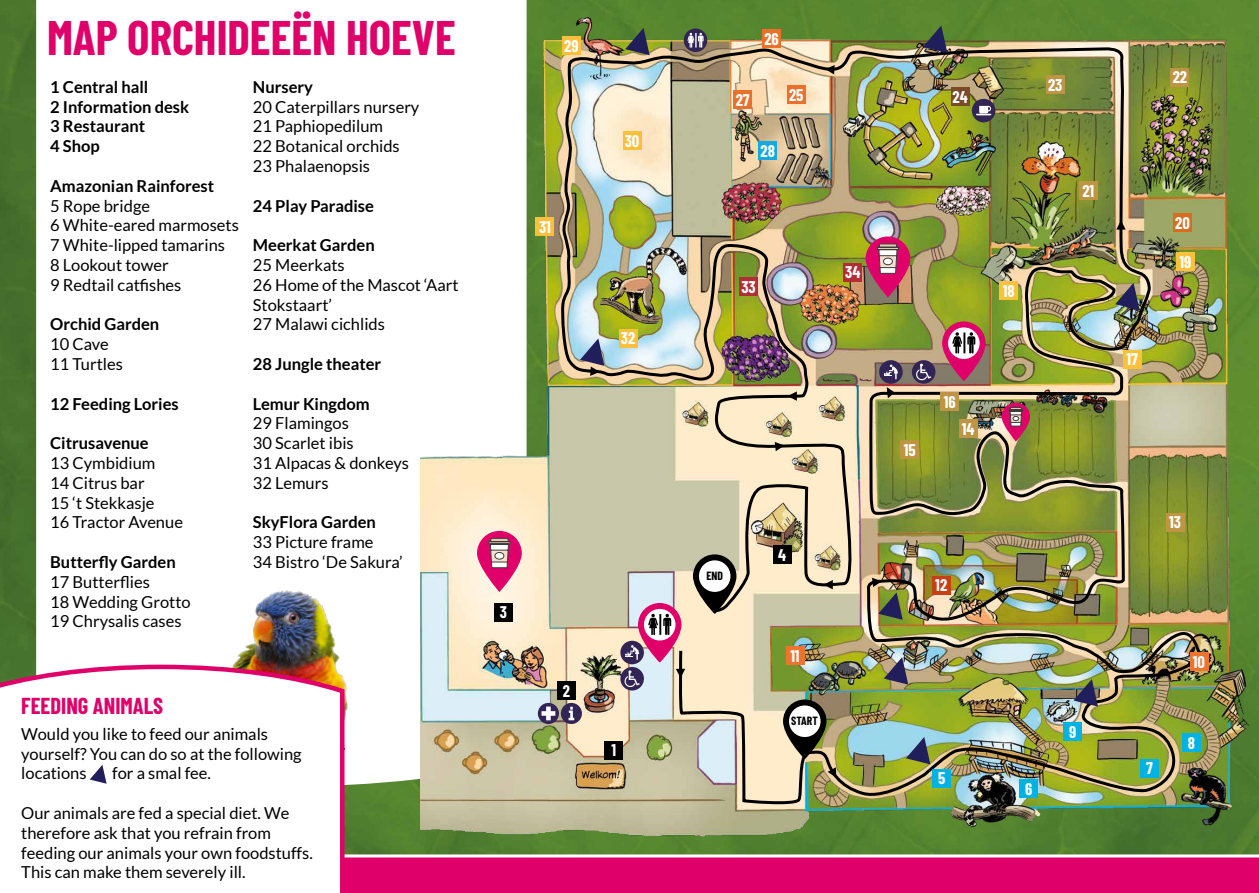
<style>
.page{position:relative;width:1259px;height:893px;background:#fff}
.page>*{position:absolute;margin:0;border:0;box-sizing:border-box;transform-origin:0 0}
.t1{font:700 47.4px "Barlow Condensed";color:#e00069}
.t2{font:700 22.5px "Barlow Condensed";color:#e00069}
.t3{font:16.5px/19.8px "Lato";color:#000}
.t4{font:700 16.5px/19.8px "Lato";color:#000}
.t5{font:700 16.5px "Barlow Condensed";color:#fff}
.t6{font:700 11.7px "Barlow Condensed";color:#000}
</style>
<div class="page">
<img style="left:0;top:0;width:420px;height:854px">
<svg style="left:36px;top:0;width:384px;height:787px"></svg>
<img style="left:420px;top:0;width:839px;height:854px">
<svg style="left:347px;top:854px;width:912px;height:39px;background:#e01573"></svg>
<svg style="left:477px;top:531px;width:45px;height:61px;background:#e0729b"></svg>
<div style="left:538px;top:703px;width:21px;height:21px;background:#322455;border-radius:50%"></div>
<svg style="left:541px;top:706px;width:14px;height:14px"></svg>
<img style="left:558px;top:0;width:644px;height:806px">
<svg style="left:774px;top:442px;width:10px;height:9px"></svg>
<svg style="left:827px;top:767px;width:9px;height:11px"></svg>
<div style="left:972px;top:99px;width:23px;height:23px;background:#322455;border-radius:50%"></div>
<svg style="left:676px;top:669px;width:9px;height:9px"></svg>
<svg style="left:783px;top:699px;width:43px;height:60px"></svg>
<svg style="left:693px;top:554px;width:43px;height:60px"></svg>
<div style="left:1019px;top:779px;width:19px;height:19px;background:#00b2e2"></div>
<div style="left:1063px;top:722px;width:19px;height:19px;background:#00b3e3"></div>
<div style="left:1140px;top:759px;width:19px;height:18px;background:#00b3e3"></div>
<div style="left:1182px;top:733px;width:19px;height:19px;background:#00b3e3"></div>
<div style="left:1189px;top:652px;width:19px;height:19px;background:#ec742d"></div>
<div style="left:785px;top:646px;width:19px;height:19px;background:#ec742d"></div>
<div style="left:1165px;top:513px;width:19px;height:19px;background:#bd9544"></div>
<img style="left:204px;top:579px;width:160px;height:193px">
<div style="left:1123px;top:350px;width:18px;height:18px;background:#fac13c"></div>
<div style="left:999px;top:281px;width:19px;height:19px;background:#fac13c"></div>
<div style="left:1176px;top:252px;width:19px;height:19px;background:#fac13c"></div>
<div style="left:1173px;top:213px;width:19px;height:19px;background:#d66d21"></div>
<div style="left:1079px;top:181px;width:19px;height:19px;background:#bd9544"></div>
<div style="left:1170px;top:68px;width:19px;height:19px;background:#bd9544"></div>
<div style="left:1046px;top:75px;width:18px;height:19px;background:#bd9544"></div>
<div style="left:787px;top:85px;width:19px;height:19px;background:#ea712b"></div>
<div style="left:762px;top:29px;width:19px;height:19px;background:#ea712b"></div>
<div style="left:733px;top:90px;width:19px;height:19px;background:#ea712b"></div>
<div style="left:758px;top:141px;width:19px;height:19px;background:#14aae0"></div>
<div style="left:562px;top:36px;width:19px;height:19px;background:#f9c03b"></div>
<div style="left:619px;top:329px;width:18px;height:19px;background:#f9c03b"></div>
<div style="left:535px;top:217px;width:19px;height:19px;background:#f9c03b"></div>
<div style="left:622px;top:131px;width:19px;height:19px;background:#f9c03b"></div>
<div style="left:739px;top:277px;width:19px;height:19px;background:#b32d36"></div>
<div style="left:843px;top:263px;width:19px;height:18px;background:#b32d36"></div>
<div style="left:604px;top:741px;width:19px;height:19px;background:#000"></div>
<div style="left:557px;top:681px;width:19px;height:19px;background:#000"></div>
<div style="left:773px;top:545px;width:18px;height:19px;background:#000"></div>
<svg style="left:0;top:662px;width:347px;height:231px"></svg>
<svg style="left:1001px;top:403px;width:29px;height:38px"></svg>
<div style="left:494px;top:603px;width:19px;height:18px;background:#000"></div>
<svg style="left:625px;top:603px;width:56px;height:59px;background:#c47f9f"></svg>
<svg style="left:1116px;top:220px;width:9px;height:10px"></svg>
<svg style="left:825px;top:65px;width:9px;height:9px"></svg>
<svg style="left:787px;top:391px;width:10px;height:10px"></svg>
<svg style="left:823px;top:580px;width:10px;height:9px"></svg>
<svg style="left:580px;top:338px;width:24px;height:38px"></svg>
<svg style="left:625px;top:28px;width:24px;height:27px"></svg>
<svg style="left:1115px;top:283px;width:24px;height:27px"></svg>
<svg style="left:1073px;top:679px;width:25px;height:27px"></svg>
<img style="left:865px;top:0;width:126px;height:893px">
<svg style="left:90px;top:765px;width:17px;height:19px"></svg>
<h1 class="t1" style="left:47px;top:4px;width:410px">MAP ORCHIDEEËN HOEVE</h1>
<p class="t4" style="left:50px;top:77px;width:141px">1 Central hall<br>2 Information desk<br>3 Restaurant<br>4 Shop</p>
<p class="t4" style="left:50px;top:176px;width:165px">Amazonian Rainforest</p>
<p class="t3" style="left:50px;top:196px;width:190px">5 Rope bridge<br>6 White-eared marmosets<br>7 White-lipped tamarins<br>8 Lookout tower<br>9 Redtail catfishes</p>
<p class="t4" style="left:50px;top:314px;width:111px">Orchid Garden</p>
<p class="t3" style="left:50px;top:334px;width:74px">10 Cave<br>11 Turtles</p>
<p class="t4" style="left:50px;top:393px;width:130px">12 Feeding Lories</p>
<p class="t4" style="left:50px;top:433px;width:100px">Citrusavenue</p>
<p class="t3" style="left:50px;top:453px;width:134px">13 Cymbidium<br>14 Citrus bar<br>15 ‘t Stekkasje<br>16 Tractor Avenue</p>
<p class="t4" style="left:50px;top:552px;width:127px">Butterfly Garden</p>
<p class="t3" style="left:50px;top:572px;width:142px">17 Butterflies<br>18 Wedding Grotto<br>19 Chrysalis cases</p>
<p class="t4" style="left:253px;top:77px;width:62px">Nursery</p>
<p class="t3" style="left:253px;top:97px;width:168px">20 Caterpillars nursery<br>21 Paphiopedilum<br>22 Botanical orchids<br>23 Phalaenopsis</p>
<p class="t4" style="left:253px;top:195px;width:123px">24 Play Paradise</p>
<p class="t4" style="left:253px;top:235px;width:123px">Meerkat Garden</p>
<p class="t3" style="left:253px;top:255px;width:207px">25 Meerkats<br>26 Home of the Mascot ‘Aart<br>Stokstaart’<br>27 Malawi cichlids</p>
<p class="t4" style="left:253px;top:354px;width:130px">28 Jungle theater</p>
<p class="t4" style="left:253px;top:393px;width:118px">Lemur Kingdom</p>
<p class="t3" style="left:253px;top:413px;width:158px">29 Flamingos<br>30 Scarlet ibis<br>31 Alpacas &amp; donkeys<br>32 Lemurs</p>
<p class="t4" style="left:253px;top:512px;width:125px">SkyFlora Garden</p>
<p class="t3" style="left:253px;top:532px;width:151px">33 Picture frame<br>34 Bistro ‘De Sakura’</p>
<h2 class="t2" style="left:21px;top:689px;width:143px">FEEDING ANIMALS</h2>
<p class="t3" style="left:21px;top:724px;width:282px">Would you like to feed our animals yourself? You can do so at the following locations</p>
<p class="t3" style="left:112px;top:763px;width:100px">for a smal fee.</p>
<p class="t3" style="left:21px;top:803px;width:293px">Our animals are fed a special diet. We therefore ask that you refrain from feeding our animals your own foodstuffs.<br>This can make them severely ill.</p>
<p class="t5" style="left:564px;top:34px;width:16px">29</p>
<p class="t5" style="left:539px;top:215px;width:13px">31</p>
<p class="t5" style="left:625px;top:129px;width:16px">30</p>
<p class="t5" style="left:621px;top:327px;width:16px">32</p>
<p class="t5" style="left:500px;top:600px;width:9px">3</p>
<p class="t5" style="left:563px;top:679px;width:9px">2</p>
<p class="t5" style="left:611px;top:739px;width:6px">1</p>
<p class="t5" style="left:764px;top:27px;width:16px">26</p>
<p class="t5" style="left:789px;top:83px;width:16px">25</p>
<p class="t5" style="left:735px;top:88px;width:15px">27</p>
<p class="t5" style="left:952px;top:85px;width:17px">24</p>
<p class="t5" style="left:760px;top:139px;width:16px">28</p>
<p class="t5" style="left:741px;top:275px;width:16px">33</p>
<p class="t5" style="left:845px;top:261px;width:17px">34</p>
<p class="t5" style="left:1048px;top:73px;width:16px">23</p>
<p class="t5" style="left:1003px;top:279px;width:13px">18</p>
<p class="t5" style="left:1082px;top:179px;width:13px">21</p>
<p class="t6" style="left:706px;top:568px;width:18px">END</p>
<p class="t5" style="left:778px;top:543px;width:9px">4</p>
<p class="t5" style="left:790px;top:644px;width:11px">11</p>
<p class="t6" style="left:791px;top:713px;width:28px">START</p>
<p class="t5" style="left:904px;top:438px;width:13px">15</p>
<p class="t5" style="left:943px;top:390px;width:13px">16</p>
<p class="t5" style="left:961px;top:417px;width:14px">14</p>
<p class="t5" style="left:935px;top:574px;width:13px">12</p>
<p class="t5" style="left:938px;top:767px;width:9px">5</p>
<p class="t5" style="left:1025px;top:777px;width:9px">6</p>
<p class="t5" style="left:1069px;top:720px;width:9px">9</p>
<p class="t5" style="left:1172px;top:66px;width:16px">22</p>
<p class="t5" style="left:1126px;top:348px;width:13px">17</p>
<p class="t5" style="left:1175px;top:211px;width:16px">20</p>
<p class="t5" style="left:1179px;top:250px;width:13px">19</p>
<p class="t5" style="left:1169px;top:511px;width:13px">13</p>
<p class="t5" style="left:1146px;top:757px;width:8px">7</p>
<p class="t5" style="left:1193px;top:650px;width:14px">10</p>
<p class="t5" style="left:1187px;top:731px;width:9px">8</p>
</div>
